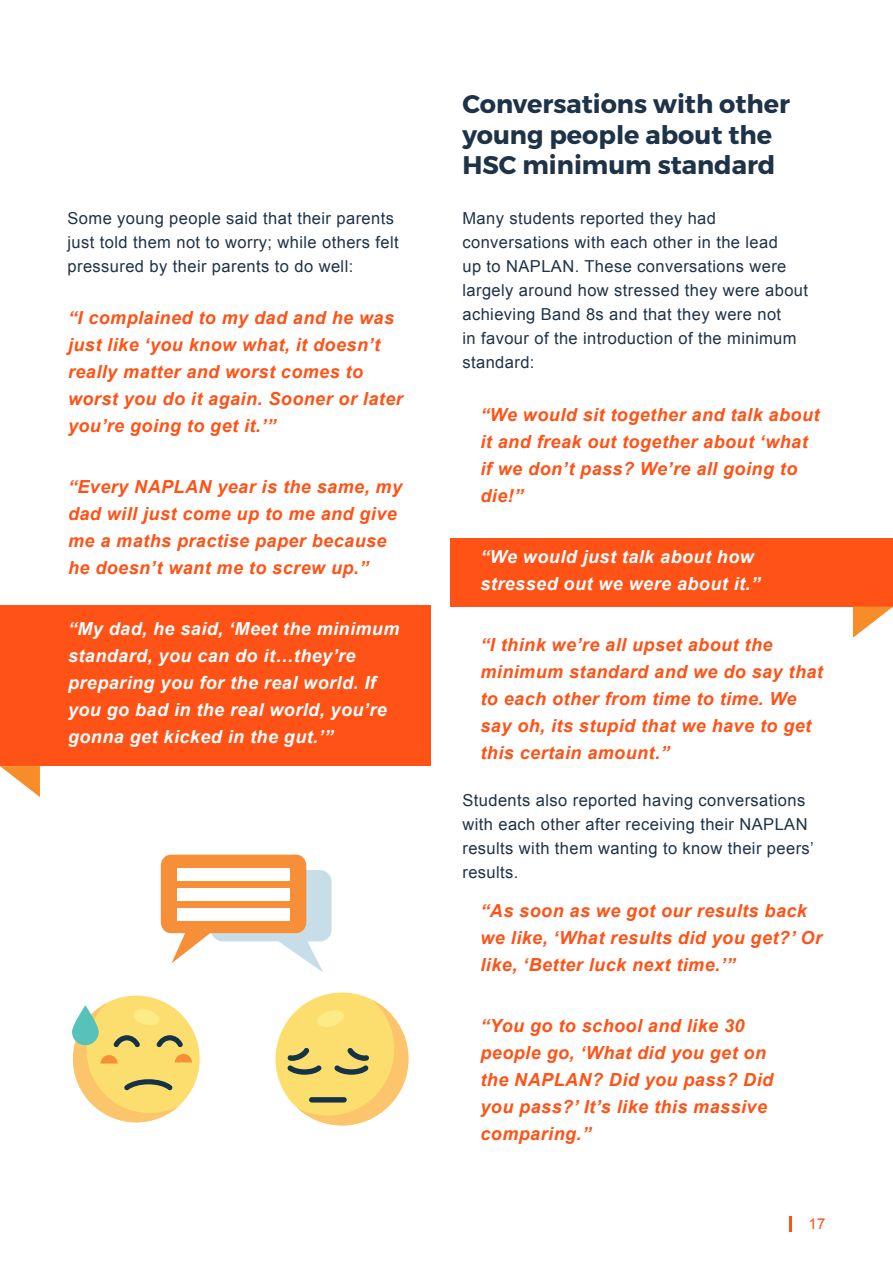
<style>
.page{position:relative;width:893px;height:1263px;background:#fff}
.page>*{position:absolute;margin:0;border:0;box-sizing:border-box;transform-origin:0 0}
.Sub-Heading_1{font:700 25.5px/30.6px "Montserrat";color:#1e3347}
.Quote_orange{font:italic 700 18px/27px "Arial";letter-spacing:.025em;color:#ff5216}
.Quote_orange-2{font:italic 700 18px/27px "Arial";letter-spacing:.025em;color:#fff}
.t1{font:16.5px/24px "Arial";letter-spacing:.025em;color:#1e3347}
.t2{font:15px "Arial";color:#ff5216}
</style>
<div class="page">
<svg style="left:790px;top:1216px;width:2px;height:16px"></svg>
<div style="left:0;top:606px;width:431px;height:160px;background:#ff5216"></div>
<svg style="left:0;top:766px;width:40px;height:31px"></svg>
<div style="left:451px;top:538px;width:442px;height:69px;background:#ff5216"></div>
<svg style="left:853px;top:607px;width:40px;height:31px"></svg>
<svg style="left:161px;top:855px;width:171px;height:117px"></svg>
<div style="left:177px;top:868px;width:113px;height:12px;background:#fff"></div>
<div style="left:177px;top:888px;width:113px;height:13px;background:#fff"></div>
<div style="left:177px;top:908px;width:113px;height:13px;background:#fff"></div>
<div style="left:276px;top:992px;width:132px;height:133px;background:#fcde6e;border-radius:50%"></div>
<svg style="left:287px;top:1000px;width:121px;height:125px"></svg>
<div style="left:73px;top:995px;width:127px;height:127px;background:#fcde6e;border-radius:50%"></div>
<svg style="left:73px;top:1002px;width:119px;height:120px"></svg>
<p class="t1" style="left:68px;top:206px;width:333px">Some young people said that their parents just told them not to worry; while others felt pressured by their parents to do well:</p>
<p class="Quote_orange" style="left:68px;top:305px;width:336px">“I complained to my dad and he was just like ‘you know what, it doesn’t really matter and worst comes to worst you do it again. Sooner or later you’re going to get it.’”</p>
<p class="Quote_orange" style="left:68px;top:474px;width:335px">“Every NAPLAN year is the same, my dad will just come up to me and give me a maths practise paper because he doesn’t want me to screw up.”</p>
<p class="Quote_orange-2" style="left:68px;top:616px;width:333px">“My dad, he said, ‘Meet the minimum standard, you can do it…they’re preparing you for the real world. If you go bad in the real world, you’re gonna get kicked in the gut.’”</p>
<p class="Sub-Heading_1" style="left:462px;top:89px;width:329px">Conversations with other young people about the<br>HSC minimum standard</p>
<p class="t1" style="left:462px;top:206px;width:347px">Many students reported they had conversations with each other in the lead<br>up to NAPLAN. These conversations were largely around how stressed they were about achieving Band 8s and that they were not<br>in favour of the introduction of the minimum standard:</p>
<p class="Quote_orange" style="left:480px;top:402px;width:340px">“We would sit together and talk about it and freak out together about ‘what if we don’t pass? We’re all going to die!”</p>
<p class="Quote_orange-2" style="left:480px;top:544px;width:281px">“We would just talk about how stressed out we were about it.”</p>
<p class="Quote_orange" style="left:480px;top:632px;width:344px">“I think we’re all upset about the minimum standard and we do say that to each other from time to time. We say oh, its stupid that we have to get this certain amount.”</p>
<p class="t1" style="left:462px;top:788px;width:353px">Students also reported having conversations with each other after receiving their NAPLAN results with them wanting to know their peers’ results.</p>
<p class="Quote_orange" style="left:480px;top:897px;width:343px">“As soon as we got our results back we like, ‘What results did you get?’ Or like, ‘Better luck next time.’”</p>
<p class="Quote_orange" style="left:480px;top:1012px;width:294px">“You go to school and like 30 people go, ‘What did you get on the NAPLAN? Did you pass? Did you pass?’ It’s like this massive comparing.”</p>
<p class="t2" style="left:808px;top:1214px;width:19px">17</p>
</div>
